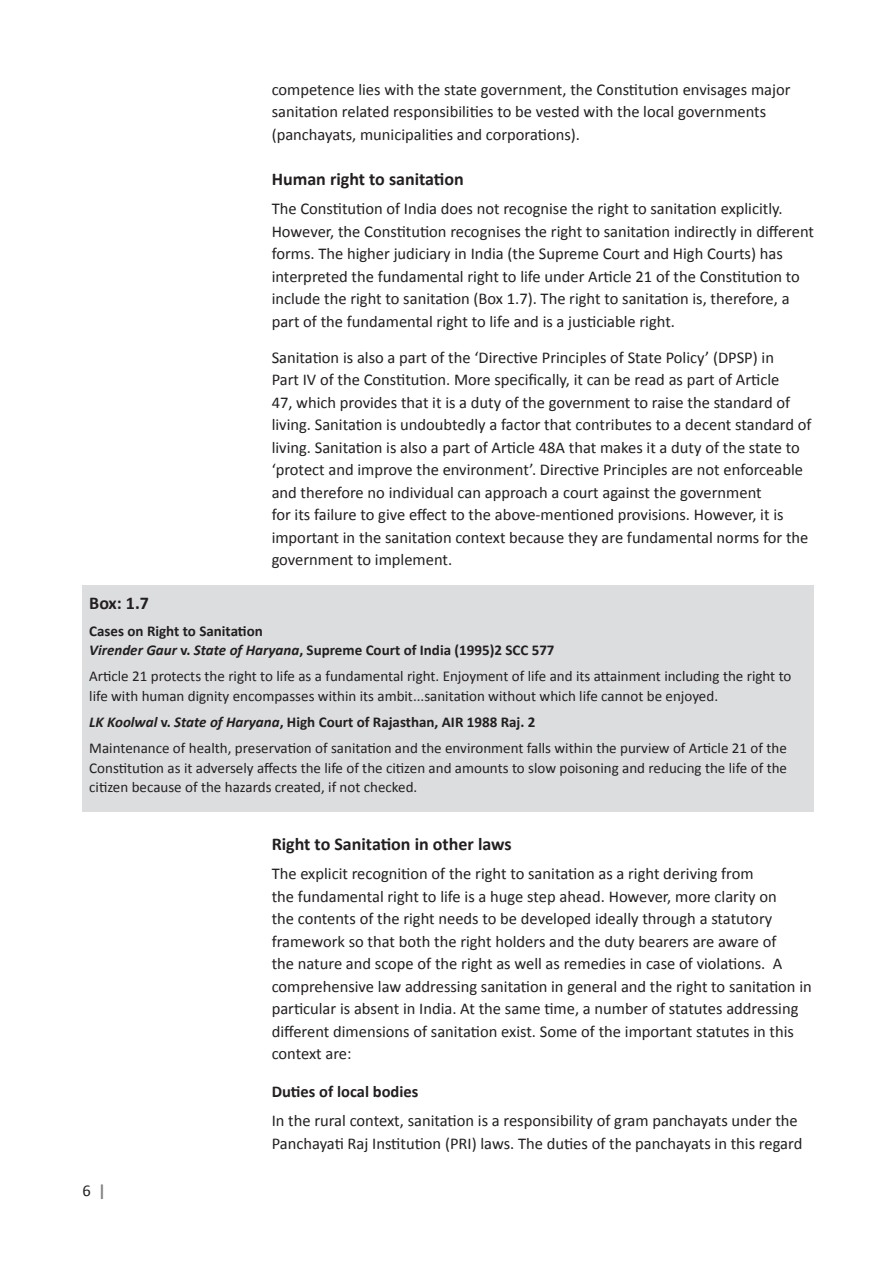
<style>
.page{position:relative;width:891px;height:1263px;background:#fff}
.page>*{position:absolute;margin:0;border:0;box-sizing:border-box;transform-origin:0 0}
.Heading_2{font:700 18px "Calibri";color:#231f20}
.Notes{font:700 18px "Calibri";color:#231f20}
.Notes-2{font:16.5px/22.5px "Calibri";color:#231f20}
.Heading_2-2{font:700 16.5px "Calibri";color:#231f20}
.Notes-3{font:15px/19.5px "Calibri";color:#231f20}
.Notes-4{font:700 15px "Calibri";color:#231f20}
.s1{font-style:italic}
.s2{font-weight:700;color:#808285}
</style>
<div class="page">
<div style="left:82px;top:585px;width:731px;height:227px;background:#dcdddf"></div>
<p class="Notes-2" style="left:271px;top:78px;width:520px">competence lies with the state government, the Constitution envisages major sanitation related responsibilities to be vested with the local governments (panchayats, municipalities and corporations).</p>
<p class="Heading_2" style="left:271px;top:167px;width:194px">Human right to sanitation</p>
<p class="Notes-2" style="left:271px;top:197px;width:543px">The Constitution of India does not recognise the right to sanitation explicitly.<br>However, the Constitution recognises the right to sanitation indirectly in different forms. The higher judiciary in India (the Supreme Court and High Courts) has interpreted the fundamental right to life under Article 21 of the Constitution to include the right to sanitation (Box 1.7). The right to sanitation is, therefore, a part of the fundamental right to life and is a justiciable right.</p>
<p class="Notes-2" style="left:271px;top:346px;width:541px">Sanitation is also a part of the ‘Directive Principles of State Policy’ (DPSP) in<br>Part IV of the Constitution. More specifically, it can be read as part of Article<br>47, which provides that it is a duty of the government to raise the standard of living. Sanitation is undoubtedly a factor that contributes to a decent standard of living. Sanitation is also a part of Article 48A that makes it a duty of the state to ‘protect and improve the environment’. Directive Principles are not enforceable and therefore no individual can approach a court against the government<br>for its failure to give effect to the above-mentioned provisions. However, it is important in the sanitation context because they are fundamental norms for the government to implement.</p>
<p class="Notes" style="left:89px;top:592px;width:61px">Box: 1.7</p>
<p class="Notes-4" style="left:89px;top:621px;width:175px">Cases on Right to Sanitation</p>
<p class="Notes-4" style="left:89px;top:640px;width:466px"><span class="s1">Virender Gaur</span> v. <span class="s1">State of Haryana</span>, Supreme Court of India (1995)2 SCC 577</p>
<p class="Notes-3" style="left:89px;top:666px;width:703px">Article 21 protects the right to life as a fundamental right. Enjoyment of life and its attainment including the right to life with human dignity encompasses within its ambit...sanitation without which life cannot be enjoyed.</p>
<p class="Notes-4" style="left:89px;top:712px;width:447px"><span class="s1">LK Koolwal</span> v. <span class="s1">State of Haryana</span>, High Court of Rajasthan, AIR 1988 Raj. 2</p>
<p class="Notes-3" style="left:89px;top:738px;width:699px;text-align:justify">Maintenance of health, preservation of sanitation and the environment falls within the purview of Article 21 of the Constitution as it adversely affects the life of the citizen and amounts to slow poisoning and reducing the life of the citizen because of the hazards created, if not checked.</p>
<p class="Notes-2" style="left:82px;top:1179px;width:25px">6 <span class="s2">|</span></p>
<p class="Heading_2" style="left:271px;top:832px;width:241px">Right to Sanitation in other laws</p>
<p class="Notes-2" style="left:271px;top:862px;width:541px">The explicit recognition of the right to sanitation as a right deriving from<br>the fundamental right to life is a huge step ahead. However, more clarity on<br>the contents of the right needs to be developed ideally through a statutory framework so that both the right holders and the duty bearers are aware of<br>the nature and scope of the right as well as remedies in case of violations. A comprehensive law addressing sanitation in general and the right to sanitation in particular is absent in India. At the same time, a number of statutes addressing different dimensions of sanitation exist. Some of the important statutes in this context are:</p>
<p class="Heading_2-2" style="left:271px;top:1081px;width:148px">Duties of local bodies</p>
<p class="Notes-2" style="left:271px;top:1109px;width:532px">In the rural context, sanitation is a responsibility of gram panchayats under the<br>Panchayati Raj Institution (PRI) laws. The duties of the panchayats in this regard</p>
</div>
